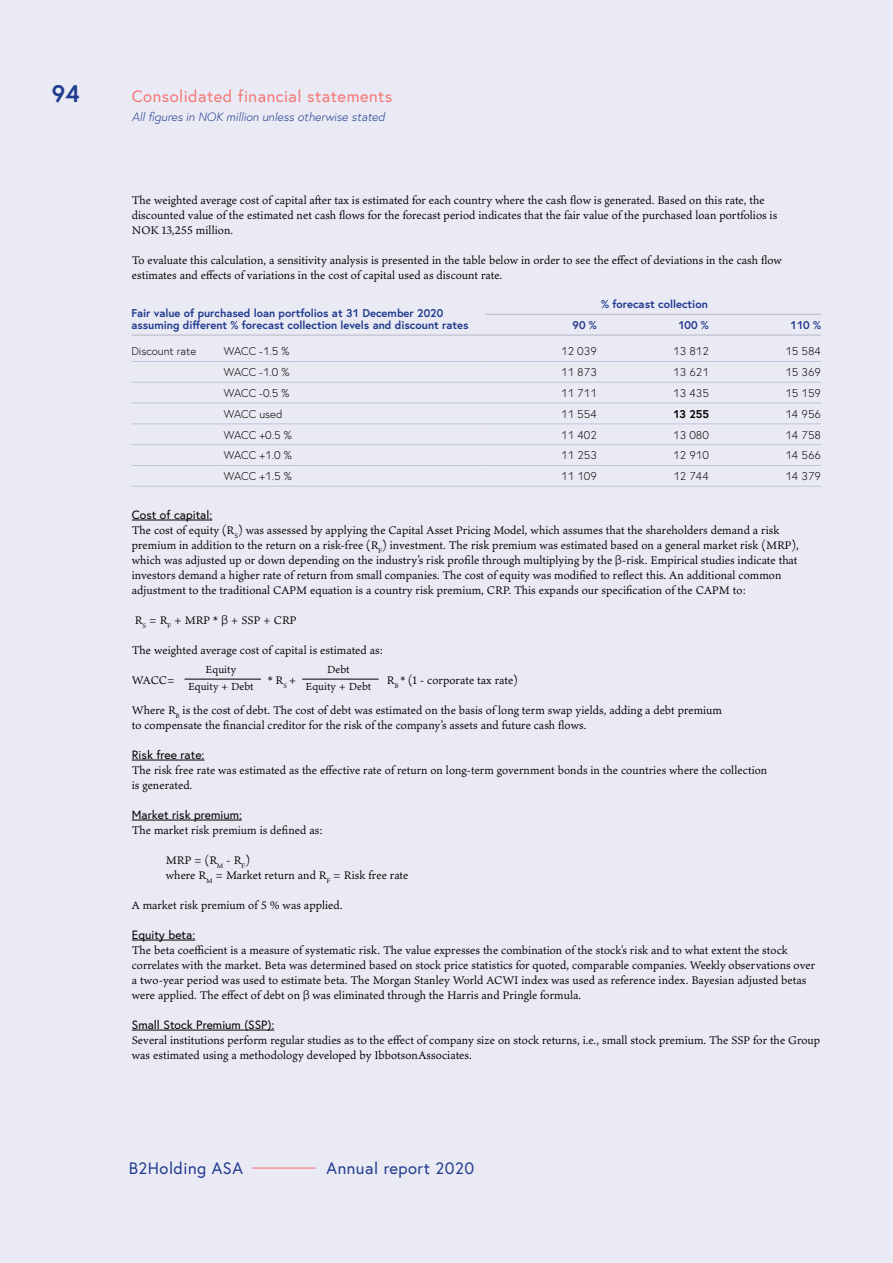
<style>
.page{position:relative;width:893px;height:1263px;background:#eaeaf4}
.page>*{position:absolute;margin:0;border:0;box-sizing:border-box;transform-origin:0 0}
.t1{font:700 24px "Europa";color:#213b8f}
.t2{font:16.5px "Europa";letter-spacing:.03em;color:#f57878}
.t3{font:16.5px "Europa";letter-spacing:.03em;color:#213b8f}
.t4{font:12px/15px "Ten Oldstyle";letter-spacing:.005em;color:#000}
.t5{font:12px "Europa";letter-spacing:.005em;color:#000}
.t6{font:italic 300 12px "Europa";color:#213b8f}
.t7{font:300 11.25px "Europa";color:#000}
.t8{font:700 11.25px/12px "Europa";color:#213b8f}
.t9{font:11.25px/16.5px "Ten Oldstyle";letter-spacing:.005em;color:#000;text-align:center}
.t10{font:700 11.25px "Europa";color:#000}
.s1{font-family:"Helvetica";font-weight:300}
</style>
<div class="page">
<hr style="left:252px;top:1167px;width:63px;height:1px;background:#f57878">
<hr style="left:132px;top:520px;width:80px;height:1px;background:#000">
<hr style="left:132px;top:760px;width:72px;height:1px;background:#000">
<hr style="left:132px;top:820px;width:110px;height:1px;background:#000">
<hr style="left:132px;top:940px;width:63px;height:1px;background:#000">
<hr style="left:132px;top:1030px;width:142px;height:1px;background:#000">
<hr style="left:597px;top:334px;width:112px;height:2px;background:#bcbdcc">
<hr style="left:709px;top:334px;width:112px;height:2px;background:#bcbdcc">
<hr style="left:131px;top:361px;width:93px;height:1px;background:#bcc4dd">
<hr style="left:224px;top:361px;width:261px;height:1px;background:#bcc4dd">
<hr style="left:485px;top:361px;width:112px;height:1px;background:#bcc4dd">
<hr style="left:597px;top:361px;width:112px;height:1px;background:#bcc4dd">
<hr style="left:709px;top:361px;width:112px;height:1px;background:#bcc4dd">
<hr style="left:131px;top:382px;width:93px;height:1px;background:#bcc4dd">
<hr style="left:224px;top:382px;width:261px;height:1px;background:#bcc4dd">
<hr style="left:485px;top:382px;width:112px;height:1px;background:#bcc4dd">
<hr style="left:597px;top:382px;width:112px;height:1px;background:#bcc4dd">
<hr style="left:709px;top:382px;width:112px;height:1px;background:#bcc4dd">
<hr style="left:131px;top:403px;width:93px;height:1px;background:#bcc4dd">
<hr style="left:224px;top:403px;width:261px;height:1px;background:#bcc4dd">
<hr style="left:485px;top:403px;width:112px;height:1px;background:#bcc4dd">
<hr style="left:597px;top:403px;width:112px;height:1px;background:#bcc4dd">
<hr style="left:709px;top:403px;width:112px;height:1px;background:#bcc4dd">
<hr style="left:131px;top:424px;width:93px;height:1px;background:#bcc4dd">
<hr style="left:224px;top:424px;width:261px;height:1px;background:#bcc4dd">
<hr style="left:485px;top:424px;width:112px;height:1px;background:#bcc4dd">
<hr style="left:597px;top:424px;width:112px;height:1px;background:#bcc4dd">
<hr style="left:709px;top:424px;width:112px;height:1px;background:#bcc4dd">
<hr style="left:131px;top:444px;width:93px;height:1px;background:#bcc4dd">
<hr style="left:224px;top:444px;width:261px;height:1px;background:#bcc4dd">
<hr style="left:485px;top:444px;width:112px;height:1px;background:#bcc4dd">
<hr style="left:597px;top:444px;width:112px;height:1px;background:#bcc4dd">
<hr style="left:709px;top:444px;width:112px;height:1px;background:#bcc4dd">
<hr style="left:131px;top:465px;width:93px;height:1px;background:#bcc4dd">
<hr style="left:224px;top:465px;width:261px;height:1px;background:#bcc4dd">
<hr style="left:485px;top:465px;width:112px;height:1px;background:#bcc4dd">
<hr style="left:597px;top:465px;width:112px;height:1px;background:#bcc4dd">
<hr style="left:709px;top:465px;width:112px;height:1px;background:#bcc4dd">
<hr style="left:131px;top:486px;width:93px;height:1px;background:#bcc4dd">
<hr style="left:224px;top:486px;width:261px;height:1px;background:#bcc4dd">
<hr style="left:485px;top:486px;width:112px;height:1px;background:#bcc4dd">
<hr style="left:597px;top:486px;width:112px;height:1px;background:#bcc4dd">
<hr style="left:709px;top:486px;width:112px;height:1px;background:#bcc4dd">
<hr style="left:485px;top:334px;width:112px;height:2px;background:#bcbdcc">
<hr style="left:485px;top:314px;width:112px;height:1px;background:#bcbdcc">
<hr style="left:597px;top:314px;width:112px;height:1px;background:#bcbdcc">
<hr style="left:709px;top:314px;width:112px;height:1px;background:#bcbdcc">
<hr style="left:131px;top:334px;width:93px;height:2px;background:#bcbdcc">
<hr style="left:224px;top:334px;width:261px;height:2px;background:#bcbdcc">
<hr style="left:185px;top:679px;width:76px;height:1px;background:#000">
<hr style="left:302px;top:679px;width:77px;height:1px;background:#000">
<h1 class="t1" style="left:52px;top:77px;width:29px">94</h1>
<h2 class="t2" style="left:132px;top:86px;width:262px">Consolidated financial statements</h2>
<p class="t6" style="left:132px;top:109px;width:255px">All figures in NOK million unless otherwise stated</p>
<p class="t4" style="left:132px;top:192px;width:647px">The weighted average cost of capital after tax is estimated for each country where the cash flow is generated. Based on this rate, the discounted value of the estimated net cash flows for the forecast period indicates that the fair value of the purchased loan portfolios is<br>NOK 13,255 million.</p>
<p class="t4" style="left:132px;top:252px;width:652px">To evaluate this calculation, a sensitivity analysis is presented in the table below in order to see the effect of deviations in the cash flow estimates and effects of variations in the cost of capital used as discount rate.</p>
<p class="t8" style="left:131px;top:307px;width:339px">Fair value of purchased loan portfolios at 31 December 2020 assuming different % forecast collection levels and discount rates</p>
<p class="t8" style="left:601px;top:298px;width:108px">% forecast collection</p>
<p class="t8" style="left:572px;top:319px;width:26px">90 %</p>
<p class="t8" style="left:678px;top:319px;width:32px">100 %</p>
<p class="t8" style="left:790px;top:319px;width:32px">110 %</p>
<p class="t7" style="left:131px;top:344px;width:66px">Discount rate</p>
<p class="t7" style="left:224px;top:344px;width:67px">WACC -1.5 %</p>
<p class="t7" style="left:561px;top:344px;width:37px">12 039</p>
<p class="t7" style="left:673px;top:344px;width:37px">13 812</p>
<p class="t7" style="left:785px;top:344px;width:37px">15 584</p>
<p class="t7" style="left:224px;top:365px;width:67px">WACC -1.0 %</p>
<p class="t7" style="left:561px;top:365px;width:37px">11 873</p>
<p class="t7" style="left:673px;top:365px;width:37px">13 621</p>
<p class="t7" style="left:785px;top:365px;width:37px">15 369</p>
<p class="t7" style="left:224px;top:386px;width:67px">WACC -0.5 %</p>
<p class="t7" style="left:561px;top:386px;width:37px">11 711</p>
<p class="t7" style="left:673px;top:386px;width:37px">13 435</p>
<p class="t7" style="left:785px;top:386px;width:37px">15 159</p>
<p class="t7" style="left:224px;top:407px;width:60px">WACC used</p>
<p class="t7" style="left:561px;top:407px;width:37px">11 554</p>
<p class="t10" style="left:673px;top:406px;width:37px">13 255</p>
<p class="t7" style="left:785px;top:407px;width:37px">14 956</p>
<p class="t7" style="left:224px;top:428px;width:69px">WACC +0.5 %</p>
<p class="t7" style="left:561px;top:428px;width:37px">11 402</p>
<p class="t7" style="left:673px;top:428px;width:37px">13 080</p>
<p class="t7" style="left:785px;top:428px;width:37px">14 758</p>
<p class="t7" style="left:224px;top:448px;width:69px">WACC +1.0 %</p>
<p class="t7" style="left:561px;top:448px;width:37px">11 253</p>
<p class="t7" style="left:673px;top:448px;width:37px">12 910</p>
<p class="t7" style="left:785px;top:448px;width:37px">14 566</p>
<p class="t7" style="left:224px;top:469px;width:69px">WACC +1.5 %</p>
<p class="t7" style="left:561px;top:469px;width:37px">11 109</p>
<p class="t7" style="left:673px;top:469px;width:37px">12 744</p>
<p class="t7" style="left:785px;top:469px;width:37px">14 379</p>
<p class="t5" style="left:132px;top:507px;width:82px">Cost of capital:</p>
<p class="t4" style="left:132px;top:522px;width:668px">The cost of equity (R<sub>S</sub>) was assessed by applying the Capital Asset Pricing Model, which assumes that the shareholders demand a risk premium in addition to the return on a risk-free (R<sub>F</sub>) investment. The risk premium was estimated based on a general market risk (MRP), which was adjusted up or down depending on the industry’s risk profile through multiplying by the <span class="s1">β</span>-risk. Empirical studies indicate that investors demand a higher rate of return from small companies. The cost of equity was modified to reflect this. An additional common adjustment to the traditional CAPM equation is a country risk premium, CRP. This expands our specification of the CAPM to:</p>
<p class="t4" style="left:135px;top:612px;width:163px">R<sub>S</sub> = R<sub>F</sub> + MRP * <span class="s1">β</span> + SSP + CRP</p>
<p class="t4" style="left:132px;top:642px;width:253px">The weighted average cost of capital is estimated as:</p>
<p class="t4" style="left:132px;top:672px;width:44px">WACC=</p>
<p class="t4" style="left:268px;top:672px;width:30px">* R<sub>S</sub> +</p>
<p class="t4" style="left:387px;top:672px;width:132px">R<sub>B</sub> * (1 - corporate tax rate)</p>
<p class="t4" style="left:132px;top:702px;width:592px">Where R<sub>B</sub> is the cost of debt. The cost of debt was estimated on the basis of long term swap yields, adding a debt premium to compensate the financial creditor for the risk of the company’s assets and future cash flows.</p>
<p class="t5" style="left:132px;top:747px;width:74px">Risk free rate:</p>
<p class="t4" style="left:132px;top:762px;width:637px">The risk free rate was estimated as the effective rate of return on long-term government bonds in the countries where the collection is generated.</p>
<p class="t5" style="left:132px;top:807px;width:112px">Market risk premium:</p>
<p class="t4" style="left:132px;top:822px;width:192px">The market risk premium is defined as:</p>
<p class="t4" style="left:166px;top:852px;width:244px">MRP = (R<sub>M</sub> - R<sub>F</sub>)<br>where R<sub>M</sub> = Market return and R<sub>F</sub> = Risk free rate</p>
<p class="t4" style="left:132px;top:897px;width:212px">A market risk premium of 5 % was applied.</p>
<p class="t5" style="left:132px;top:927px;width:65px">Equity beta:</p>
<p class="t4" style="left:132px;top:942px;width:685px">The beta coefficient is a measure of systematic risk. The value expresses the combination of the stock’s risk and to what extent the stock correlates with the market. Beta was determined based on stock price statistics for quoted, comparable companies. Weekly observations over a two-year period was used to estimate beta. The Morgan Stanley World ACWI index was used as reference index. Bayesian adjusted betas were applied. The effect of debt on <span class="s1">β</span> was eliminated through the Harris and Pringle formula.</p>
<p class="t5" style="left:132px;top:1017px;width:144px">Small Stock Premium (SSP):</p>
<p class="t4" style="left:132px;top:1032px;width:690px">Several institutions perform regular studies as to the effect of company size on stock returns, i.e., small stock premium. The SSP for the Group was estimated using a methodology developed by IbbotsonAssociates.</p>
<p class="t9" style="left:188px;top:661px;width:67px">Equity<br>Equity + Debt</p>
<p class="t9" style="left:306px;top:661px;width:67px">Debt<br>Equity + Debt</p>
<h2 class="t3" style="left:129px;top:1157px;width:116px">B2Holding ASA</h2>
<h2 class="t3" style="left:327px;top:1157px;width:149px">Annual report 2020</h2>
</div>
